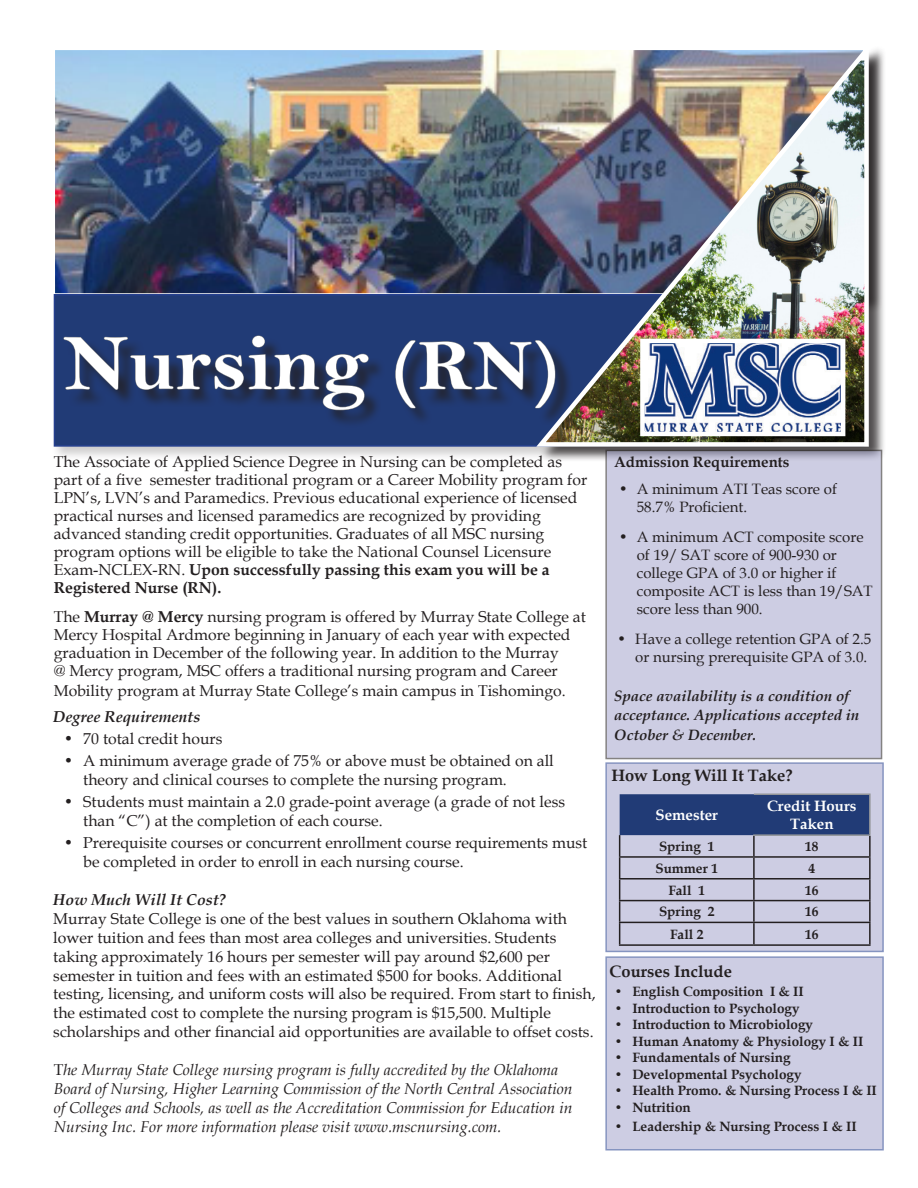
<style>
.page{position:relative;width:918px;height:1188px;background:#fff}
.page>*{position:absolute;margin:0;border:0;box-sizing:border-box;transform-origin:0 0}
.t1{font:79.5px "Bell MT Bold";color:#fff;scale:1.09 1}
.t2{font:700 16.5px "Book Antiqua";color:#231f20}
.t3{font:15.75px/18px "Book Antiqua";color:#231f20}
.t4{font:italic 15.75px/18.9px "Book Antiqua";color:#231f20}
.t5{font:italic 700 15.75px "Book Antiqua";color:#231f20}
.t6{font:15px/18px "Book Antiqua";color:#231f20}
.t7{font:italic 700 15px/19.5px "Book Antiqua";color:#231f20}
.t8{font:700 15px/18px "Book Antiqua";color:#fff;text-align:center}
.t9{font:700 15px "Book Antiqua";color:#231f20}
.t10{font:700 13.5px "Book Antiqua";color:#231f20}
.s1{font-size:72px}
.s2{font-weight:700}
.s3{font-style:normal}
</style>
<div class="page">
<img style="left:57px;top:52px;width:475px;height:240px">
<div style="left:51px;top:292px;width:827px;height:169px;background:#231f20;opacity:.22"></div>
<div style="left:54px;top:294px;width:810px;height:153px;background:#213b76;border:2px solid #253f8e"></div>
<div style="left:66px;top:338px;width:508px;height:90px;background:#231f20;opacity:.75"></div>
<svg style="left:63px;top:335px;width:306px;height:76px"></svg>
<svg style="left:395px;top:340px;width:137px;height:69px"></svg>
<svg style="left:605px;top:762px;width:279px;height:190px;fill:#cdcde3"></svg>
<div style="left:605px;top:956px;width:279px;height:194px;background:#cdcde3"></div>
<div style="left:539px;top:45px;width:347px;height:418px;background:#231f20;opacity:.75"></div>
<img style="left:532px;top:45px;width:341px;height:404px">
<img style="left:645px;top:344px;width:195px;height:87px">
<div style="left:640px;top:339px;width:205px;height:97px;border:4px solid #fff"></div>
<hr style="left:869px;top:836px;width:2px;height:20px;background:#231f20">
<hr style="left:754px;top:856px;width:117px;height:2px;background:#231f20">
<hr style="left:869px;top:858px;width:2px;height:20px;background:#231f20">
<hr style="left:754px;top:878px;width:117px;height:2px;background:#231f20">
<hr style="left:869px;top:880px;width:2px;height:20px;background:#231f20">
<hr style="left:754px;top:900px;width:117px;height:1px;background:#231f20">
<hr style="left:869px;top:901px;width:2px;height:21px;background:#231f20">
<svg style="left:619px;top:794px;width:251px;height:150px"></svg>
<hr style="left:754px;top:922px;width:117px;height:1px;background:#231f20">
<hr style="left:753px;top:923px;width:2px;height:21px;background:#231f20">
<hr style="left:869px;top:923px;width:2px;height:21px;background:#231f20">
<hr style="left:619px;top:944px;width:135px;height:2px;background:#231f20">
<hr style="left:754px;top:944px;width:117px;height:2px;background:#231f20">
<hr style="left:754px;top:794px;width:117px;height:1px;background:#939598">
<hr style="left:869px;top:795px;width:2px;height:39px;background:#939598">
<hr style="left:753px;top:834px;width:118px;height:2px;background:#939598">
<div style="left:606px;top:450px;width:276px;height:309px;background:#cdcde3"></div>
<p class="t1" style="left:63px;top:316px;width:456px">Nursing <span class="s1">(RN)</span></p>
<p class="t3" style="left:54px;top:453px;width:535px">The Associate of Applied Science Degree in Nursing can be completed as part of a five semester traditional program or a Career Mobility program for LPN’s, LVN’s and Paramedics. Previous educational experience of licensed practical nurses and licensed paramedics are recognized by providing advanced standing credit opportunities. Graduates of all MSC nursing program options will be eligible to take the National Counsel Licensure Exam-NCLEX-RN. <span class="s2">Upon successfully passing this exam you will be a Registered Nurse (RN).</span></p>
<p class="t3" style="left:54px;top:607px;width:534px">The <span class="s2">Murray @ Mercy</span> nursing program is offered by Murray State College at Mercy Hospital Ardmore beginning in January of each year with expected graduation in December of the following year. In addition to the Murray<br>@ Mercy program, MSC offers a traditional nursing program and Career</p>
<p class="t3" style="left:54px;top:681px;width:513px">Mobility program at Murray State College’s main campus in Tishomingo.</p>
<p class="t5" style="left:53px;top:706px;width:149px">Degree Requirements</p>
<p class="t3" style="left:64px;top:729px;width:160px">• 70 total credit hours</p>
<p class="t3" style="left:83px;top:751px;width:472px;line-height:18.9px;text-indent:-20px">• A minimum average grade of 75% or above must be obtained on all theory and clinical courses to complete the nursing program.</p>
<p class="t3" style="left:83px;top:792px;width:483px;line-height:18.9px;text-indent:-20px">• Students must maintain a 2.0 grade-point average (a grade of not less than “C”) at the completion of each course.</p>
<p class="t3" style="left:83px;top:833px;width:506px;line-height:18.9px;text-indent:-20px">• Prerequisite courses or concurrent enrollment course requirements must be completed in order to enroll in each nursing course.</p>
<p class="t5" style="left:53px;top:889px;width:174px">How Much Will It Cost?</p>
<p class="t3" style="left:53px;top:909px;width:544px;line-height:18.9px">Murray State College is one of the best values in southern Oklahoma with lower tuition and fees than most area colleges and universities. Students taking approximately 16 hours per semester will pay around $2,600 per semester in tuition and fees with an estimated $500 for books. Additional testing, licensing, and uniform costs will also be required. From start to finish, the estimated cost to complete the nursing program is $15,500. Multiple scholarships and other financial aid opportunities are available to offset costs.</p>
<p class="t4" style="left:54px;top:1060px;width:520px"><span class="s3">T</span>he Murray State College nursing program is fully accredited by the Oklahoma Board of Nursing, Higher Learning Commission of the North Central Association of Colleges and Schools, as well as the Accreditation Commission for Education in Nursing Inc. For more information please visit www.mscnursing.com.</p>
<p class="t9" style="left:614px;top:452px;width:177px">Admission Requirements</p>
<p class="t6" style="left:637px;top:479px;width:202px;text-indent:-18px">• A minimum ATI Teas score of<br>58.7% Proficient.</p>
<p class="t6" style="left:637px;top:527px;width:238px;text-indent:-18px">• A minimum ACT composite score of 19/ SAT score of 900-930 or college GPA of 3.0 or higher if composite ACT is less than 19/SAT score less than 900.</p>
<p class="t6" style="left:617px;top:629px;width:256px;text-align:right">• Have a college retention GPA of 2.5 or nursing prerequisite GPA of 3.0.</p>
<p class="t7" style="left:614px;top:686px;width:246px">Space availability is a condition of acceptance. Applications accepted in<br>October &amp; December.</p>
<p class="t2" style="left:611px;top:764px;width:183px">How Long Will It Take?</p>
<p class="t8" style="left:656px;top:806px;width:64px">Semester</p>
<p class="t8" style="left:767px;top:797px;width:91px">Credit Hours<br>Taken</p>
<p class="t10" style="left:659px;top:837px;width:57px">Spring 1</p>
<p class="t10" style="left:805px;top:837px;width:15px">18</p>
<p class="t10" style="left:655px;top:859px;width:64px">Summer 1</p>
<p class="t10" style="left:808px;top:859px;width:8px">4</p>
<p class="t10" style="left:668px;top:881px;width:38px">Fall 1</p>
<p class="t10" style="left:805px;top:881px;width:15px">16</p>
<p class="t10" style="left:659px;top:903px;width:57px">Spring 2</p>
<p class="t10" style="left:805px;top:903px;width:15px">16</p>
<p class="t10" style="left:670px;top:925px;width:35px">Fall 2</p>
<p class="t10" style="left:805px;top:925px;width:15px">16</p>
<p class="t2" style="left:610px;top:960px;width:124px">Courses Include</p>
<p class="t10" style="left:614px;top:982px;width:191px">• English Composition I &amp; II</p>
<p class="t10" style="left:614px;top:999px;width:187px">• Introduction to Psychology</p>
<p class="t10" style="left:614px;top:1015px;width:200px">• Introduction to Microbiology</p>
<p class="t10" style="left:614px;top:1032px;width:251px">• Human Anatomy &amp; Physiology I &amp; II</p>
<p class="t10" style="left:614px;top:1048px;width:178px">• Fundamentals of Nursing</p>
<p class="t10" style="left:614px;top:1065px;width:189px">• Developmental Psychology</p>
<p class="t10" style="left:614px;top:1081px;width:264px">• Health Promo. &amp; Nursing Process I &amp; II</p>
<p class="t10" style="left:614px;top:1098px;width:78px">• Nutrition</p>
<p class="t10" style="left:614px;top:1117px;width:244px">• Leadership &amp; Nursing Process I &amp; II</p>
</div>
